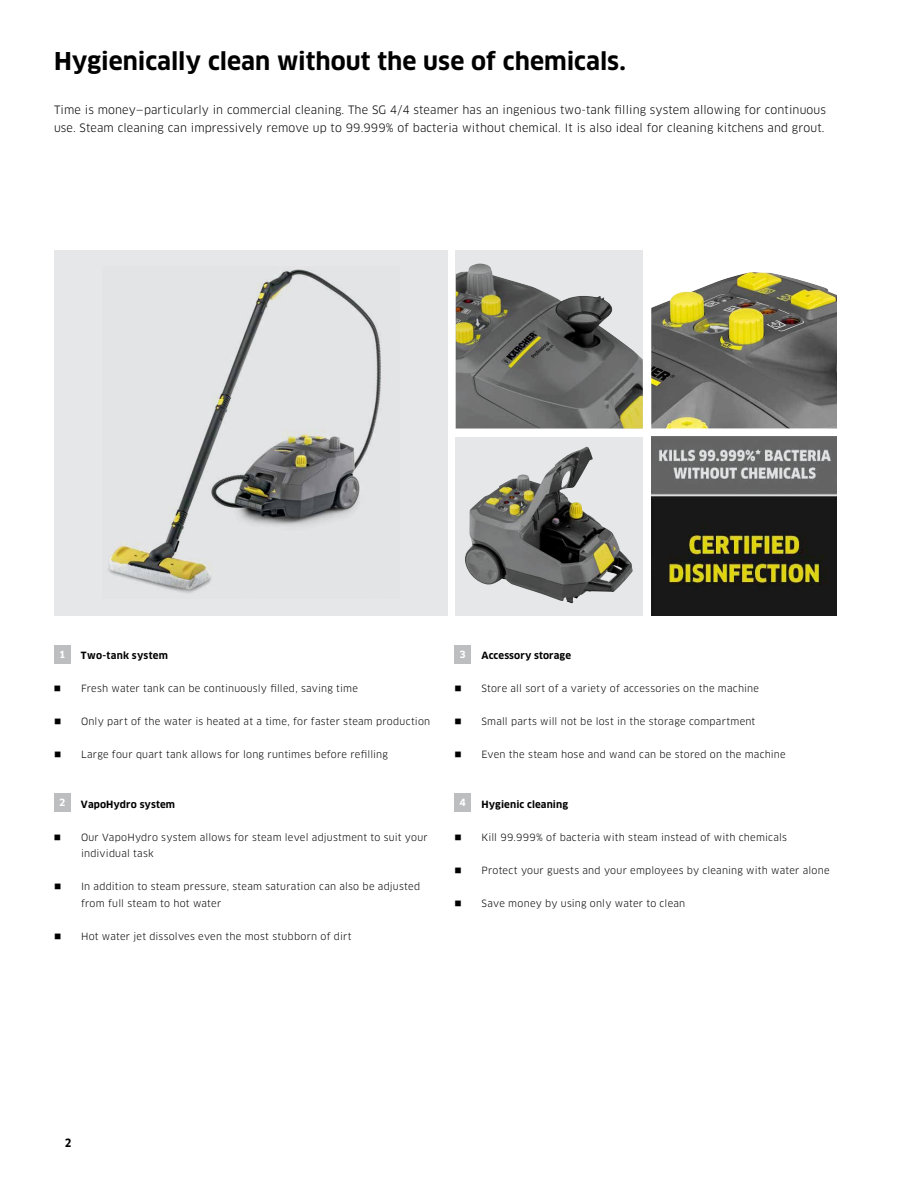
<style>
.page{position:relative;width:918px;height:1188px;background:#fff}
.page>*{position:absolute;margin:0;border:0;box-sizing:border-box;transform-origin:0 0}
.t1{font:700 24px "Clan Pro";color:#000}
.t2{font:11.25px/18px "Clan Pro";letter-spacing:.01em;color:#000}
.t3{font:700 11.25px "Clan Pro Narr";color:#000}
.t4{font:9.75px/16.5px "Clan Pro";letter-spacing:.02em;color:#000}
.t5{font:700 9.75px "Clan Pro";letter-spacing:.01em;color:#000}
.t6{font:700 9.75px "Clan Pro";letter-spacing:.03em;color:#000}
.t7{font:700 9.75px "Clan Pro";color:#fff}
</style>
<div class="page">
<div style="left:54px;top:250px;width:393px;height:365px;background:#e6e7e8"></div>
<div style="left:54px;top:645px;width:17px;height:19px;background:#bcbec0"></div>
<div style="left:54px;top:793px;width:17px;height:19px;background:#bcbec0"></div>
<div style="left:454px;top:645px;width:17px;height:19px;background:#bcbec0"></div>
<div style="left:454px;top:793px;width:17px;height:19px;background:#bcbec0"></div>
<div style="left:456px;top:437px;width:187px;height:178px;background:#e6e7e8"></div>
<img style="left:465px;top:447px;width:168px;height:156px">
<img style="left:651px;top:272px;width:186px;height:156px">
<img style="left:651px;top:437px;width:186px;height:178px">
<div style="left:456px;top:250px;width:187px;height:178px;background:#e6e7e8"></div>
<img style="left:456px;top:263px;width:187px;height:165px">
<img style="left:108px;top:269px;width:273px;height:325px">
<img style="left:108px;top:270px;width:187px;height:294px">
<h1 class="t1" style="left:54px;top:47px;width:573px">Hygienically clean without the use of chemicals.</h1>
<p class="t2" style="left:54px;top:101px;width:774px">Time is money—particularly in commercial cleaning. The SG 4/4 steamer has an ingenious two-tank filling system allowing for continuous use. Steam cleaning can impressively remove up to 99.999% of bacteria without chemical. It is also ideal for cleaning kitchens and grout.</p>
<p class="t7" style="left:59px;top:648px;width:8px">1</p>
<p class="t6" style="left:81px;top:650px;width:89px">Two-tank system</p>
<p class="t4" style="left:54px;top:680px;width:305px">■ Fresh water tank can be continuously filled, saving time</p>
<p class="t4" style="left:54px;top:713px;width:378px">■ Only part of the water is heated at a time, for faster steam production</p>
<p class="t4" style="left:54px;top:746px;width:335px">■ Large four quart tank allows for long runtimes before refilling</p>
<p class="t7" style="left:59px;top:797px;width:8px">2</p>
<p class="t5" style="left:81px;top:798px;width:96px">VapoHydro system</p>
<p class="t4" style="left:81px;top:829px;width:348px;text-indent:-27px">■ Our VapoHydro system allows for steam level adjustment to suit your individual task</p>
<p class="t4" style="left:81px;top:878px;width:341px;text-indent:-27px">■ In addition to steam pressure, steam saturation can also be adjusted from full steam to hot water</p>
<p class="t4" style="left:54px;top:928px;width:299px">■ Hot water jet dissolves even the most stubborn of dirt</p>
<p class="t7" style="left:460px;top:648px;width:8px">3</p>
<p class="t5" style="left:481px;top:650px;width:91px">Accessory storage</p>
<p class="t4" style="left:454px;top:680px;width:306px">■ Store all sort of a variety of accessories on the machine</p>
<p class="t4" style="left:455px;top:713px;width:302px">■ Small parts will not be lost in the storage compartment</p>
<p class="t4" style="left:455px;top:746px;width:333px">■ Even the steam hose and wand can be stored on the machine</p>
<p class="t7" style="left:460px;top:797px;width:8px">4</p>
<p class="t5" style="left:481px;top:798px;width:88px">Hygienic cleaning</p>
<p class="t4" style="left:454px;top:829px;width:334px">■ Kill 99.999% of bacteria with steam instead of with chemicals</p>
<p class="t4" style="left:455px;top:862px;width:377px">■ Protect your guests and your employees by cleaning with water alone</p>
<p class="t4" style="left:455px;top:895px;width:232px">■ Save money by using only water to clean</p>
<p class="t3" style="left:65px;top:1137px;width:8px">2</p>
</div>
